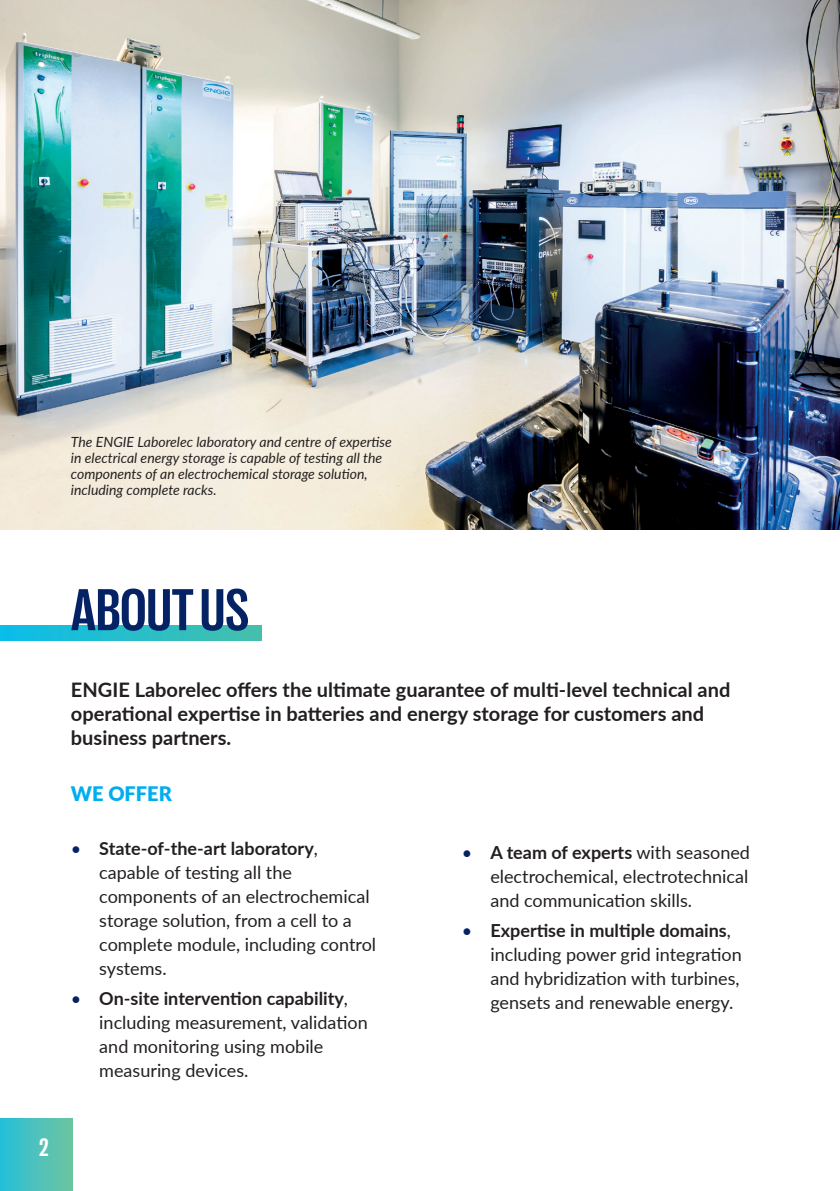
<style>
.page{position:relative;width:840px;height:1191px;background:#fff}
.page>*{position:absolute;margin:0;border:0;box-sizing:border-box;transform-origin:0 0}
.t1{font:700 condensed 60px "Right Grotesk";color:#052265}
.t2{font:700 condensed 25.6px "Right Grotesk";color:#fff}
.Intro{font:700 20px "Lato";color:#231f20}
.Body{font:900 20px "Lato";color:#00aeef}
.Body-2{font:18px/24px "Lato";color:#231f20}
.Body-3{font:italic 14px/16px "Lato";color:#231f20}
.s1{color:#052265}
.s2{font-weight:700}
</style>
<div class="page">
<img style="left:0;top:0;width:839px;height:529px">
<svg style="left:0;top:625px;width:261px;height:15px"></svg>
<div style="left:0;top:1119px;width:72px;height:72px;background:linear-gradient(to right,#26bfd9,#6ec4a1)"></div>
<p class="Body-3" style="left:71px;top:433px;width:322px">The ENGIE Laborelec laboratory and centre of expertise in electrical energy storage is capable of testing all the components of an electrochemical storage solution, including complete racks.</p>
<p class="t1" style="left:71px;top:578px;width:179px">ABOUT US</p>
<p class="Intro" style="left:71px;top:674px;width:660px">ENGIE Laborelec offers the ultimate guarantee of multi-level technical and</p>
<p class="Intro" style="left:71px;top:698px;width:634px">operational expertise in batteries and energy storage for customers and</p>
<p class="Intro" style="left:71px;top:722px;width:162px">business partners.</p>
<p class="Body" style="left:71px;top:779px;width:102px">WE OFFER</p>
<p class="Body-2" style="left:99px;top:836px;width:278px;text-indent:-28px"><span class="s1">•</span> <span class="s2">State-of-the-art laboratory</span>, capable of testing all the components of an electrochemical storage solution, from a cell to a complete module, including control systems.</p>
<p class="Body-2" style="left:99px;top:985px;width:270px;text-indent:-28px"><span class="s1">•</span> <span class="s2">On-site intervention capability</span>, including measurement, validation and monitoring using mobile measuring devices.</p>
<p class="Body-2" style="left:490px;top:840px;width:261px;text-align:justify;text-indent:-28px"><span class="s1">•</span> <span class="s2">A team of experts</span> with seasoned electrochemical, electrotechnical and communication skills.</p>
<p class="Body-2" style="left:490px;top:917px;width:253px;text-indent:-28px"><span class="s1">•</span> <span class="s2">Expertise in multiple domains</span>, including power grid integration and hybridization with turbines, gensets and renewable energy.</p>
<p class="t2" style="left:39px;top:1134px;width:11px">2</p>
</div>
